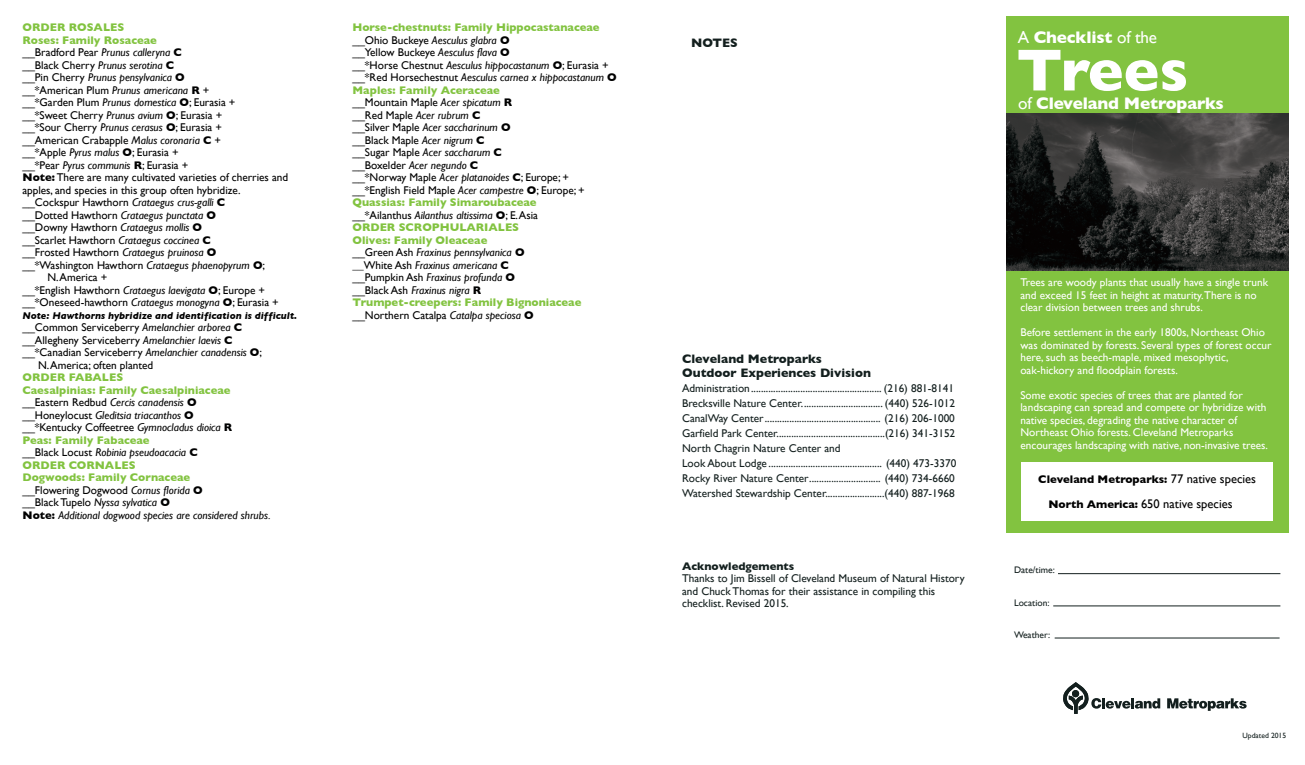
<style>
.page{position:relative;width:1305px;height:765px;background:#fff}
.page>*{position:absolute;margin:0;border:0;box-sizing:border-box;transform-origin:0 0}
.t1{font:700 60px "Gill Sans";letter-spacing:-.015em;color:#fff}
.t2{font:700 17.12px "Gill Sans";letter-spacing:-.01em;color:#fff}
.t3{font:700 12.5px/13.8px "Gill Sans";color:#131f1e}
.t4{font:12.5px "Gill Sans";color:#000101}
.t5{font:italic 11.25px/12.5px "Gill Sans";color:#000101}
.t6{font:11.25px "Gill Sans";color:#000101}
.t7{font:11.25px/15px "Gill Sans";color:#131f1e}
.t8{font:11.25px/12.5px "Gill Sans";color:#fff}
.t9{font:700 11.25px "Gill Sans";color:#82c340}
.t10{font:700 11.25px "Gill Sans";color:#000101}
.t11{font:italic 700 10px "Gill Sans";color:#000101}
.t12{font:9.5px "Gill Sans";color:#131f1e}
.t13{font:7.62px "Gill Sans";color:#131f1e}
.s1{font-style:normal}
.s2{font-weight:700;font-style:normal}
.s3{font-style:italic}
.s4{font-weight:700}
.s5{font-weight:700;font-style:normal;color:#82c340}
.s6{font-weight:400}
.s7{font-weight:400;font-size:12.5px}
.s8{font-weight:700;font-size:11.25px}
</style>
<div class="page">
<div style="left:1006px;top:16px;width:282px;height:516px;background:#82c340"></div>
<svg style="left:1167px;top:698px;width:80px;height:13px"></svg>
<svg style="left:1063px;top:682px;width:97px;height:32px"></svg>
<hr style="left:1058px;top:573px;width:222px;height:1px;background:#131f1e">
<hr style="left:1053px;top:606px;width:227px;height:1px;background:#131f1e">
<hr style="left:1055px;top:638px;width:225px;height:1px;background:#131f1e">
<div style="left:1022px;top:462px;width:251px;height:59px;background:#fff"></div>
<img style="left:1006px;top:114px;width:283px;height:156px">
<p class="t9" style="left:22px;top:21px;width:103px">ORDER ROSALES</p>
<p class="t9" style="left:22px;top:33px;width:136px">Roses: Family Rosaceae</p>
<p class="t5" style="left:22px;top:46px;width:161px"><span class="s1">__Bradford Pear</span> Prunus calleryna <span class="s2">C</span></p>
<p class="t5" style="left:22px;top:59px;width:153px"><span class="s1">__Black Cherry</span> Prunus serotina <span class="s2">C</span></p>
<p class="t5" style="left:22px;top:71px;width:164px"><span class="s1">__Pin Cherry</span> Prunus pensylvanica <span class="s2">O</span></p>
<p class="t6" style="left:22px;top:83px;width:188px">__*American Plum <span class="s3">Prunus americana</span> <span class="s4">R</span> +</p>
<p class="t6" style="left:22px;top:96px;width:215px">__*Garden Plum <span class="s3">Prunus domestica</span> <span class="s4">O</span>; Eurasia +</p>
<p class="t6" style="left:22px;top:108px;width:201px">__*Sweet Cherry <span class="s3">Prunus avium</span> <span class="s4">O</span>; Eurasia +</p>
<p class="t6" style="left:22px;top:121px;width:201px">__*Sour Cherry <span class="s3">Prunus cerasus</span> <span class="s4">O</span>; Eurasia +</p>
<p class="t6" style="left:22px;top:133px;width:200px">__American Crabapple <span class="s3">Malus coronaria</span> <span class="s4">C</span> +</p>
<p class="t6" style="left:22px;top:146px;width:158px">__*Apple <span class="s3">Pyrus malus</span> <span class="s4">O</span>; Eurasia +</p>
<p class="t6" style="left:22px;top:158px;width:167px">__*Pear <span class="s3">Pyrus communis</span> <span class="s4">R</span>; Eurasia +</p>
<p class="t6" style="left:22px;top:171px;width:267px"><span class="s4">Note:</span> There are many cultivated varieties of cherries and</p>
<p class="t6" style="left:22px;top:183px;width:220px">apples, and species in this group often hybridize.</p>
<p class="t5" style="left:22px;top:196px;width:204px"><span class="s1">__Cockspur Hawthorn</span> Crataegus crus-galli <span class="s2">C</span></p>
<p class="t5" style="left:22px;top:209px;width:195px"><span class="s1">__Dotted Hawthorn</span> Crataegus punctata <span class="s2">O</span></p>
<p class="t6" style="left:22px;top:221px;width:181px">__Downy Hawthorn <span class="s3">Crataegus mollis</span> <span class="s4">O</span></p>
<p class="t6" style="left:22px;top:233px;width:190px">__Scarlet Hawthorn <span class="s3">Crataegus coccinea</span> <span class="s4">C</span></p>
<p class="t6" style="left:22px;top:246px;width:195px">__Frosted Hawthorn <span class="s3">Crataegus pruinosa</span> <span class="s4">O</span></p>
<p class="t6" style="left:22px;top:258px;width:244px">__*Washington Hawthorn <span class="s3">Crataegus phaenopyrum</span> <span class="s4">O</span>;</p>
<p class="t6" style="left:47px;top:271px;width:62px">N. America +</p>
<p class="t6" style="left:22px;top:283px;width:244px">__*English Hawthorn <span class="s3">Crataegus laevigata</span> <span class="s4">O</span>; Europe +</p>
<p class="t6" style="left:22px;top:296px;width:258px">__*Oneseed-hawthorn <span class="s3">Crataegus monogyna</span> <span class="s4">O</span>; Eurasia +</p>
<p class="t11" style="left:22px;top:309px;width:276px">Note: Hawthorns hybridize and identification is difficult.</p>
<p class="t6" style="left:22px;top:321px;width:221px">__Common Serviceberry <span class="s3">Amelanchier arborea</span> <span class="s4">C</span></p>
<p class="t6" style="left:22px;top:333px;width:212px">__Allegheny Serviceberry <span class="s3">Amelanchier laevis</span> <span class="s4">C</span></p>
<p class="t6" style="left:22px;top:346px;width:241px">__*Canadian Serviceberry <span class="s3">Amelanchier canadensis</span> <span class="s4">O</span>;</p>
<p class="t6" style="left:38px;top:358px;width:117px">N. America; often planted</p>
<p class="t9" style="left:22px;top:371px;width:102px">ORDER FABALES</p>
<p class="t9" style="left:22px;top:383px;width:210px">Caesalpinias: Family Caesalpiniaceae</p>
<p class="t5" style="left:22px;top:396px;width:176px"><span class="s1">__Eastern Redbud</span> Cercis canadensis <span class="s2">O</span></p>
<p class="t5" style="left:22px;top:409px;width:173px"><span class="s1">__Honeylocust</span> Gleditsia triacanthos <span class="s2">O</span></p>
<p class="t6" style="left:22px;top:421px;width:211px">__*Kentucky Coffeetree <span class="s3">Gymnocladus dioica</span> <span class="s4">R</span></p>
<p class="t9" style="left:22px;top:433px;width:129px">Peas: Family Fabaceae</p>
<p class="t5" style="left:22px;top:446px;width:177px"><span class="s1">__Black Locust</span> Robinia pseudoacacia <span class="s2">C</span></p>
<p class="t9" style="left:23px;top:458px;width:115px">ORDER CORNALES</p>
<p class="t9" style="left:23px;top:471px;width:169px">Dogwoods: Family Cornaceae</p>
<p class="t6" style="left:23px;top:483px;width:182px">__Flowering Dogwood <span class="s3">Cornus florida</span> <span class="s4">O</span></p>
<p class="t5" style="left:23px;top:496px;width:149px"><span class="s1">__Black Tupelo</span> Nyssa sylvatica <span class="s2">O</span></p>
<p class="t5" style="left:23px;top:509px;width:250px"><span class="s2">Note:</span> Additional dogwood species are considered shrubs.</p>
<p class="t5" style="left:352px;top:21px;width:266px"><span class="s5">Horse-chestnuts: Family Hippocastanaceae </span><span class="s1">__Ohio Buckeye</span> Aesculus glabra <span class="s2">O<br></span><span class="s1">__Yellow Buckeye</span> Aesculus flava <span class="s2">O<br></span><span class="s1">__*Horse Chestnut</span> Aesculus hippocastanum <span class="s2">O</span><span class="s1">; Eurasia + __*Red Horsechestnut</span> Aesculus carnea x hippocastanum <span class="s2">O </span><span class="s5">Maples: Family Aceraceae<br></span><span class="s1">__Mountain Maple</span> Acer spicatum <span class="s2">R<br></span><span class="s1">__Red Maple</span> Acer rubrum <span class="s2">C<br></span><span class="s1">__Silver Maple</span> Acer saccharinum <span class="s2">O<br></span><span class="s1">__Black Maple</span> Acer nigrum <span class="s2">C<br></span><span class="s1">__Sugar Maple</span> Acer saccharum <span class="s2">C<br></span><span class="s1">__Boxelder</span> Acer negundo <span class="s2">C<br></span><span class="s1">__*Norway Maple</span> Acer platanoides <span class="s2">C</span><span class="s1">; Europe; + __*English Field Maple</span> Acer campestre <span class="s2">O</span><span class="s1">; Europe; + </span><span class="s5">Quassias: Family Simaroubaceae<br></span><span class="s1">__*Ailanthus</span> Ailanthus altissima <span class="s2">O</span><span class="s1">; E. Asia<br></span><span class="s5">ORDER SCROPHULARIALES<br>Olives: Family Oleaceae<br></span><span class="s1">__Green Ash</span> Fraxinus pennsylvanica <span class="s2">O<br>__</span><span class="s1">White Ash</span> Fraxinus americana <span class="s2">C<br></span><span class="s1">__Pumpkin Ash</span> Fraxinus profunda <span class="s2">O<br></span><span class="s1">__Black Ash</span> Fraxinus nigra <span class="s2">R<br></span><span class="s5">Trumpet-creepers: Family Bignoniaceae </span><span class="s1">__Northern Catalpa</span> Catalpa speciosa <span class="s2">O</span></p>
<p class="t3" style="left:691px;top:36px;width:48px">NOTES</p>
<p class="t2" style="left:1018px;top:27px;width:141px"><span class="s6">A</span> Checklist <span class="s6">of the</span></p>
<p class="t1" style="left:1016px;top:35px;width:173px">Trees</p>
<p class="t2" style="left:1018px;top:93px;width:207px"><span class="s6">of</span> Cleveland Metroparks</p>
<p class="t3" style="left:682px;top:352px;width:190px">Cleveland Metroparks<br>Outdoor Experiences Division</p>
<p class="t7" style="left:682px;top:381px;width:276px">Administration..................................................... (216) 881-8141<br>Brecksville Nature Center................................. (440) 526-1012<br>CanalWay Center............................................... (216) 206-1000<br>Garfield Park Center............................................(216) 341-3152<br>North Chagrin Nature Center and<br>Look About Lodge .............................................. (440) 473-3370<br>Rocky River Nature Center............................. (440) 734-6660<br>Watershed Stewardship Center........................(440) 887-1968</p>
<p class="t7" style="left:682px;top:559px;width:284px;line-height:12.5px"><span class="s4">Acknowledgements<br></span>Thanks to Jim Bissell of Cleveland Museum of Natural History and Chuck Thomas for their assistance in compiling this checklist. Revised 2015.</p>
<p class="t8" style="left:1020px;top:276px;width:249px">Trees are woody plants that usually have a single trunk and exceed 15 feet in height at maturity.There is no clear division between trees and shrubs.</p>
<p class="t8" style="left:1020px;top:326px;width:253px">Before settlement in the early 1800s, Northeast Ohio was dominated by forests. Several types of forest occur here, such as beech-maple, mixed mesophytic, oak-hickory and floodplain forests.</p>
<p class="t8" style="left:1020px;top:388px;width:249px">Some exotic species of trees that are planted for landscaping can spread and compete or hybridize with native species, degrading the native character of Northeast Ohio forests. Cleveland Metroparks encourages landscaping with native, non-invasive trees.</p>
<p class="t10" style="left:1038px;top:473px;width:219px">Cleveland Metroparks: <span class="s7">77 native species</span></p>
<p class="t4" style="left:1048px;top:496px;width:186px"><span class="s8">North America:</span> 650 native species</p>
<p class="t12" style="left:1014px;top:565px;width:42px">Date/time:</p>
<p class="t12" style="left:1014px;top:597px;width:37px">Location:</p>
<p class="t12" style="left:1014px;top:629px;width:38px">Weather:</p>
<p class="t13" style="left:1243px;top:731px;width:45px">Updated 2015</p>
</div>
